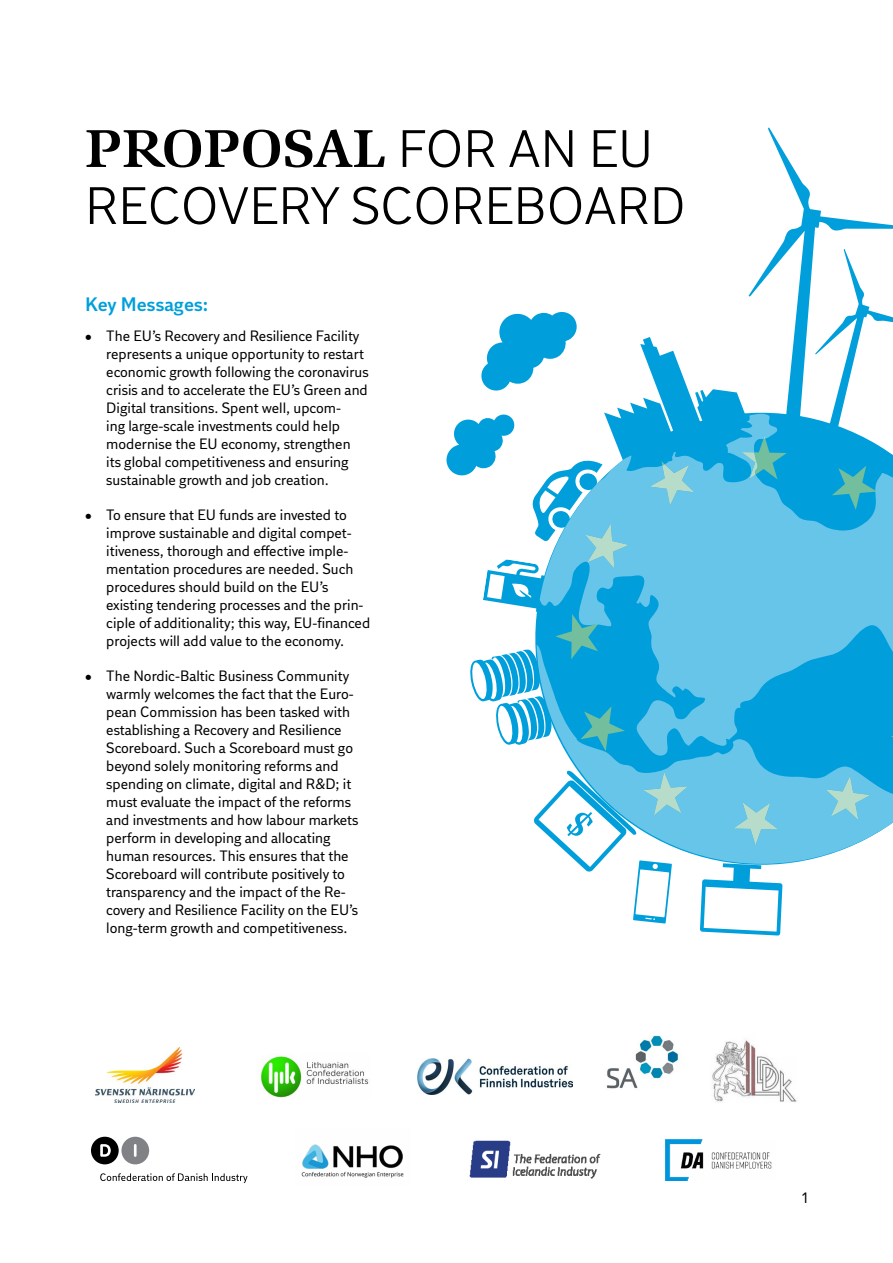
<style>
.page{position:relative;width:893px;height:1263px;background:#fff}
.page>*{position:absolute;margin:0;border:0;box-sizing:border-box;transform-origin:0 0}
.t1{font:52.5px "DI Sans";color:#000}
.t2{font:700 52.5px "DI Serif";color:#000}
.t3{font:600 19.5px "DI Sans";color:#009fdb}
.t4{font:15px/18px "DI Sans";color:#000}
.s1{font-family:"DI Sans";font-weight:400}
</style>
<div class="page">
<img style="left:95px;top:1048px;width:99px;height:54px">
<div style="left:91px;top:1137px;width:28px;height:27px;background:#000;border-radius:50%"></div>
<svg style="left:100px;top:1144px;width:11px;height:13px"></svg>
<div style="left:121px;top:1137px;width:28px;height:27px;background:#808285;border-radius:50%"></div>
<svg style="left:134px;top:1144px;width:3px;height:13px"></svg>
<svg style="left:100px;top:1173px;width:148px;height:10px"></svg>
<svg style="left:700px;top:897px;width:82px;height:38px"></svg>
<svg style="left:701px;top:864px;width:82px;height:33px"></svg>
<svg style="left:569px;top:758px;width:324px;height:106px;background:#66c4e9"></svg>
<svg style="left:825px;top:776px;width:45px;height:44px;background:#7fcbdf"></svg>
<svg style="left:733px;top:802px;width:45px;height:43px;background:#80cbdf"></svg>
<svg style="left:534px;top:770px;width:154px;height:153px"></svg>
<svg style="left:446px;top:127px;width:447px;height:631px"></svg>
<img style="left:417px;top:1058px;width:156px;height:36px">
<img style="left:712px;top:1040px;width:85px;height:62px">
<img style="left:260px;top:1056px;width:109px;height:42px">
<img style="left:301px;top:1144px;width:103px;height:34px">
<img style="left:607px;top:1035px;width:72px;height:54px">
<img style="left:469px;top:1140px;width:132px;height:39px">
<img style="left:665px;top:1139px;width:107px;height:42px">
<h1 class="t2" style="left:85px;top:115px;width:569px">PROPOSAL <span class="s1">FOR AN EU</span></h1>
<h1 class="t1" style="left:85px;top:172px;width:602px">RECOVERY SCOREBOARD</h1>
<h2 class="t3" style="left:85px;top:292px;width:125px">Key Messages:</h2>
<p class="t4" style="left:106px;top:326px;width:264px;text-indent:-21px">• The EU’s Recovery and Resilience Facility represents a unique opportunity to restart economic growth following the coronavirus crisis and to accelerate the EU’s Green and Digital transitions. Spent well, upcom-<br>ing large-scale investments could help modernise the EU economy, strengthen its global competitiveness and ensuring sustainable growth and job creation.</p>
<p class="t4" style="left:106px;top:505px;width:265px;text-indent:-21px">• To ensure that EU funds are invested to improve sustainable and digital compet&shy;itiveness, thorough and effective imple&shy;mentation procedures are needed. Such procedures should build on the EU’s existing tendering processes and the prin&shy;ciple of additionality; this way, EU-financed projects will add value to the economy.</p>
<p class="t4" style="left:106px;top:667px;width:254px;text-indent:-21px">• The Nordic-Baltic Business Community warmly welcomes the fact that the Euro&shy;pean Commission has been tasked with establishing a Recovery and Resilience Scoreboard. Such a Scoreboard must go beyond solely monitoring reforms and spending on climate, digital and R&amp;D; it must evaluate the impact of the reforms and investments and how labour markets perform in developing and allocating human resources. This ensures that the Scoreboard will contribute positively to transparency and the impact of the Re&shy;covery and Resilience Facility on the EU’s long-term growth and competitiveness.</p>
<p class="t4" style="left:802px;top:1189px;width:8px">1</p>
</div>
